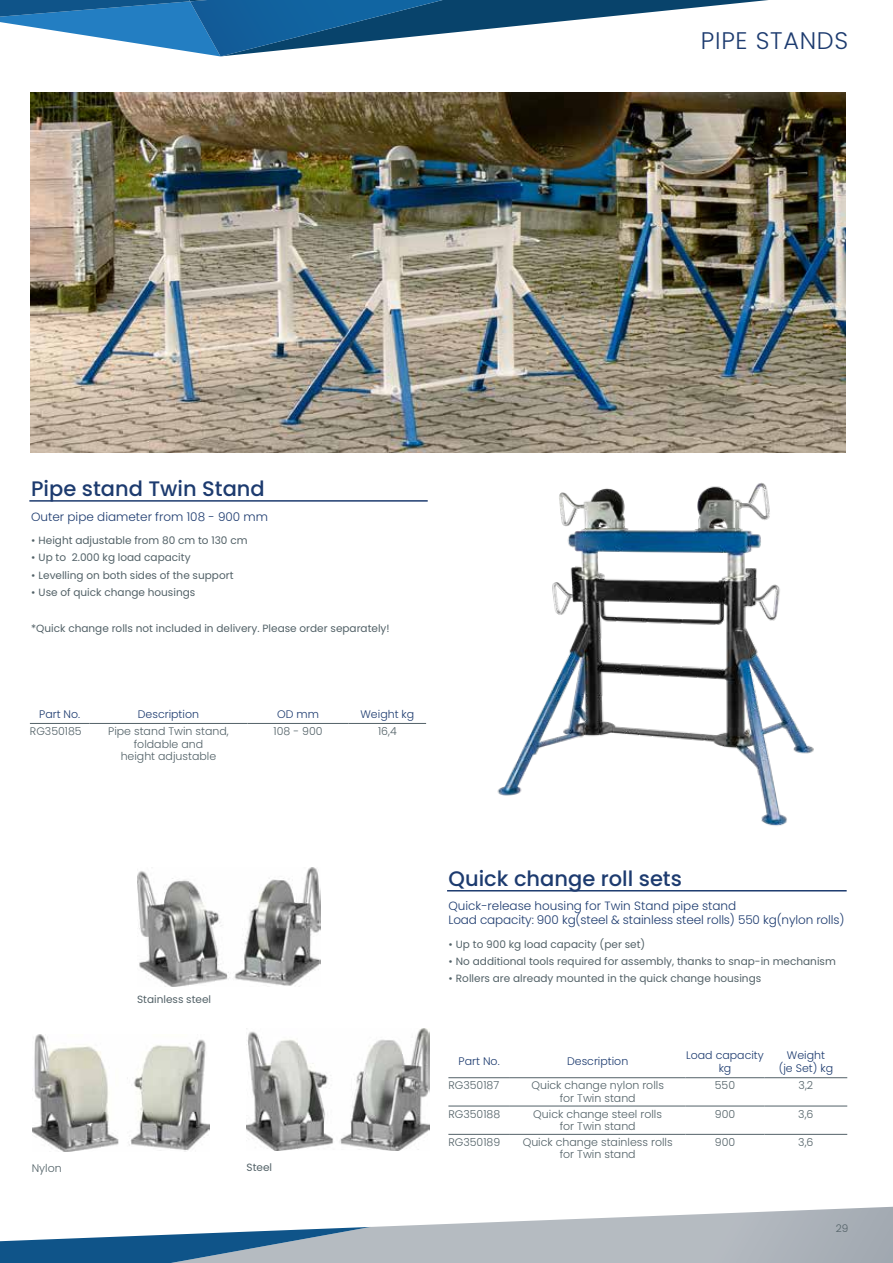
<style>
.page{position:relative;width:893px;height:1263px;background:#fff}
.page>*{position:absolute;margin:0;border:0;box-sizing:border-box;transform-origin:0 0}
.t1{font:300 24px "Poppins";letter-spacing:.03em;color:#1d3b6f}
.t2{font:500 21px "Poppins";color:#1d3b6f}
.t3{font:300 12px/14.4px "Poppins";color:#1d3b6f}
.t4{font:300 10.95px/12.3px "Poppins";color:#526167;text-align:center}
.t5{font:300 10.95px/13.2px "Poppins";color:#1d3b6f;text-align:center}
.t6{font:10.5px "Poppins";color:#526167}
.t7{font:300 10.5px "Poppins";color:#526167}
</style>
<div class="page">
<svg style="left:0;top:0;width:768px;height:56px"></svg>
<svg style="left:0;top:1207px;width:893px;height:56px"></svg>
<img style="left:30px;top:93px;width:815px;height:360px">
<hr style="left:30px;top:723px;width:59px;height:1px;background:#526167">
<hr style="left:89px;top:723px;width:158px;height:1px;background:#526167">
<hr style="left:247px;top:723px;width:102px;height:1px;background:#526167">
<hr style="left:349px;top:723px;width:77px;height:1px;background:#526167">
<hr style="left:29px;top:500px;width:399px;height:2px;background:#1d3b6f">
<img style="left:497px;top:482px;width:317px;height:344px">
<hr style="left:447px;top:890px;width:400px;height:1px;background:#1d3b6f">
<hr style="left:448px;top:1077px;width:62px;height:1px;background:#526167">
<hr style="left:510px;top:1077px;width:175px;height:1px;background:#526167">
<hr style="left:685px;top:1077px;width:80px;height:1px;background:#526167">
<hr style="left:765px;top:1077px;width:82px;height:1px;background:#526167">
<hr style="left:448px;top:1106px;width:62px;height:1px;background:#526167">
<hr style="left:510px;top:1106px;width:175px;height:1px;background:#526167">
<hr style="left:685px;top:1106px;width:80px;height:1px;background:#526167">
<hr style="left:765px;top:1106px;width:82px;height:1px;background:#526167">
<hr style="left:448px;top:1134px;width:62px;height:1px;background:#526167">
<hr style="left:510px;top:1134px;width:175px;height:1px;background:#526167">
<hr style="left:685px;top:1134px;width:80px;height:1px;background:#526167">
<hr style="left:765px;top:1134px;width:82px;height:1px;background:#526167">
<img style="left:137px;top:867px;width:183px;height:119px">
<img style="left:32px;top:1034px;width:178px;height:118px">
<img style="left:247px;top:1028px;width:183px;height:122px">
<h1 class="t1" style="left:701px;top:27px;width:149px">PIPE STANDS</h1>
<h2 class="t2" style="left:31px;top:476px;width:235px">Pipe stand Twin Stand</h2>
<p class="t6" style="left:31px;top:534px;width:218px">• Height adjustable from 80 cm to 130 cm</p>
<p class="t6" style="left:31px;top:552px;width:161px">• Up to 2.000 kg load capacity</p>
<p class="t6" style="left:31px;top:569px;width:204px">• Levelling on both sides of the support</p>
<p class="t6" style="left:31px;top:586px;width:166px">• Use of quick change housings</p>
<p class="t6" style="left:31px;top:622px;width:360px">*Quick change rolls not included in delivery. Please order separately!</p>
<p class="t3" style="left:31px;top:509px;width:238px">Outer pipe diameter from 108 - 900 mm</p>
<p class="t5" style="left:39px;top:707px;width:43px">Part No.</p>
<p class="t5" style="left:138px;top:707px;width:63px">Description</p>
<p class="t5" style="left:277px;top:707px;width:43px">OD mm</p>
<p class="t5" style="left:360px;top:707px;width:55px">Weight kg</p>
<p class="t4" style="left:30px;top:725px;width:53px">RG350185</p>
<p class="t4" style="left:108px;top:725px;width:122px">Pipe stand Twin stand, foldable and<br>height adjustable</p>
<p class="t4" style="left:274px;top:725px;width:50px">108 - 900</p>
<p class="t4" style="left:378px;top:725px;width:20px">16,4</p>
<p class="t6" style="left:137px;top:993px;width:76px">Stainless steel</p>
<p class="t4" style="left:32px;top:1161px;width:32px">Nylon</p>
<p class="t6" style="left:247px;top:1161px;width:27px">Steel</p>
<h2 class="t2" style="left:449px;top:866px;width:235px">Quick change roll sets</h2>
<p class="t3" style="left:448px;top:899px;width:398px">Quick-release housing for Twin Stand pipe stand<br>Load capacity: 900 kg(steel &amp; stainless steel rolls) 550 kg(nylon rolls)</p>
<p class="t6" style="left:448px;top:938px;width:198px">• Up to 900 kg load capacity (per set)</p>
<p class="t6" style="left:448px;top:955px;width:389px">• No additional tools required for assembly, thanks to snap-in mechanism</p>
<p class="t6" style="left:448px;top:973px;width:314px">• Rollers are already mounted in the quick change housings</p>
<p class="t5" style="left:459px;top:1055px;width:43px">Part No.</p>
<p class="t5" style="left:567px;top:1055px;width:63px">Description</p>
<p class="t5" style="left:686px;top:1048px;width:79px">Load capacity kg</p>
<p class="t5" style="left:779px;top:1048px;width:56px">Weight (je Set) kg</p>
<p class="t4" style="left:448px;top:1079px;width:52px">RG350187</p>
<p class="t4" style="left:531px;top:1079px;width:134px">Quick change nylon rolls for Twin stand</p>
<p class="t4" style="left:715px;top:1079px;width:22px">550</p>
<p class="t4" style="left:799px;top:1079px;width:16px">3,2</p>
<p class="t4" style="left:448px;top:1108px;width:53px">RG350188</p>
<p class="t4" style="left:533px;top:1108px;width:130px">Quick change steel rolls for Twin stand</p>
<p class="t4" style="left:715px;top:1108px;width:22px">900</p>
<p class="t4" style="left:798px;top:1108px;width:17px">3,6</p>
<p class="t4" style="left:448px;top:1136px;width:53px">RG350189</p>
<p class="t4" style="left:523px;top:1136px;width:152px">Quick change stainless rolls for Twin stand</p>
<p class="t4" style="left:715px;top:1136px;width:22px">900</p>
<p class="t4" style="left:798px;top:1136px;width:17px">3,6</p>
<p class="t7" style="left:836px;top:1222px;width:14px">29</p>
</div>
